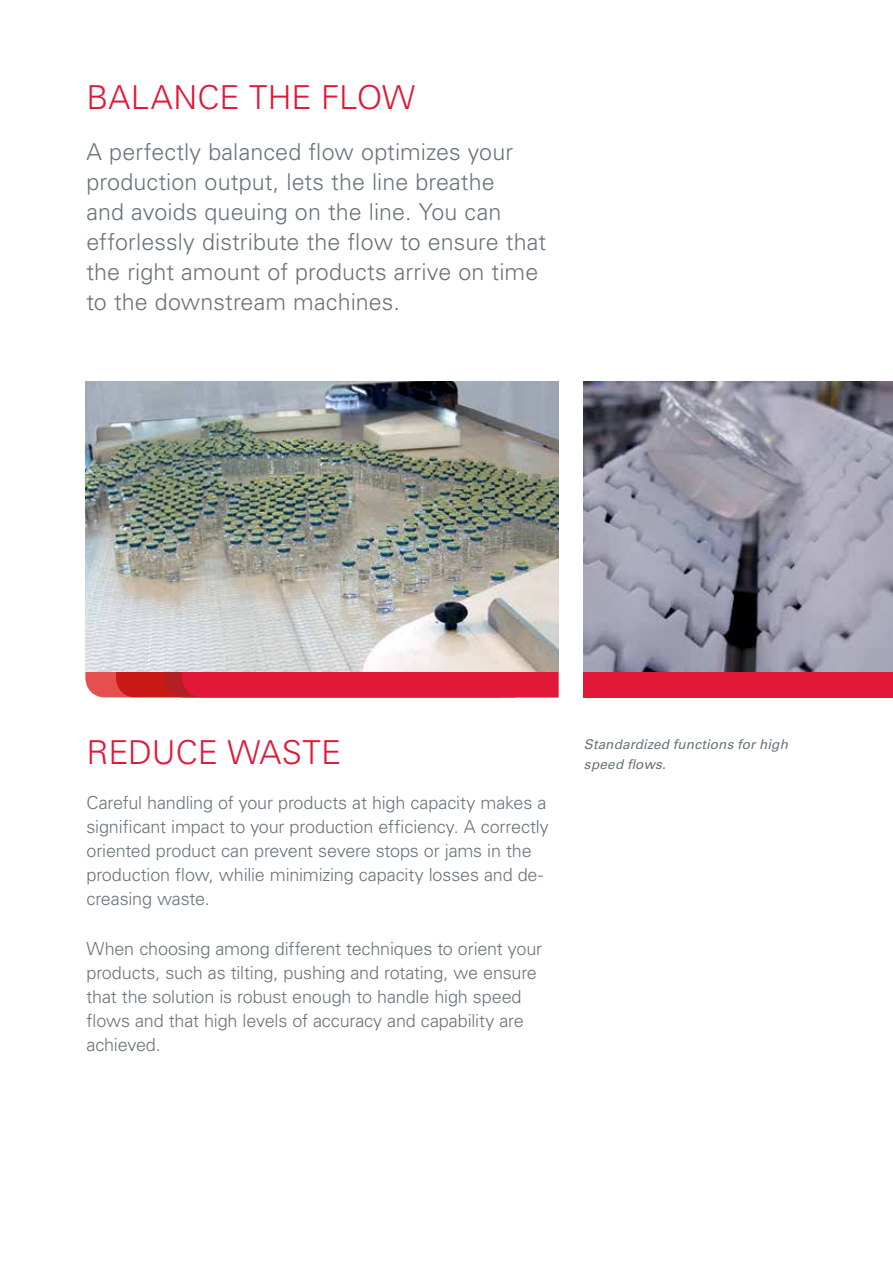
<style>
.page{position:relative;width:893px;height:1263px;background:#fff}
.page>*{position:absolute;margin:0;border:0;box-sizing:border-box;transform-origin:0 0}
.t1{font:300 33px "Univers LT Pro 45";color:#e11837}
.t2{font:300 23.25px/30px "Univers LT Pro 45";letter-spacing:.005em;color:#69747a}
.t3{font:300 18px/24px "Univers LT Pro 45";letter-spacing:-.01em;color:#69747a}
.t4{font:italic 13.5px/19.5px "Univers LT Pro 55";letter-spacing:.01em;color:#69747a}
</style>
<div class="page">
<svg style="left:85px;top:671px;width:473px;height:26px;background:#dd253c"></svg>
<div style="left:584px;top:671px;width:309px;height:26px;background:#e11837"></div>
<img style="left:584px;top:382px;width:309px;height:289px">
<img style="left:85px;top:382px;width:473px;height:289px">
<h1 class="t1" style="left:86px;top:77px;width:330px">BALANCE THE FLOW</h1>
<p class="t2" style="left:86px;top:137px;width:461px">A perfectly balanced flow optimizes your production output, lets the line breathe<br>and avoids queuing on the line. You can efforlessly distribute the flow to ensure that the right amount of products arrive on time to the downstream machines.</p>
<h1 class="t1" style="left:86px;top:732px;width:256px">REDUCE WASTE</h1>
<p class="t3" style="left:86px;top:791px;width:464px">Careful handling of your products at high capacity makes a significant impact to your production efficiency. A correctly oriented product can prevent severe stops or jams in the production flow, whilie minimizing capacity losses and de&shy;creasing waste.</p>
<p class="t3" style="left:86px;top:936px;width:457px">When choosing among different techniques to orient your products, such as tilting, pushing and rotating, we ensure that the solution is robust enough to handle high speed flows and that high levels of accuracy and capability are achieved.</p>
<p class="t4" style="left:584px;top:735px;width:205px">Standardized functions for high speed flows.</p>
</div>
